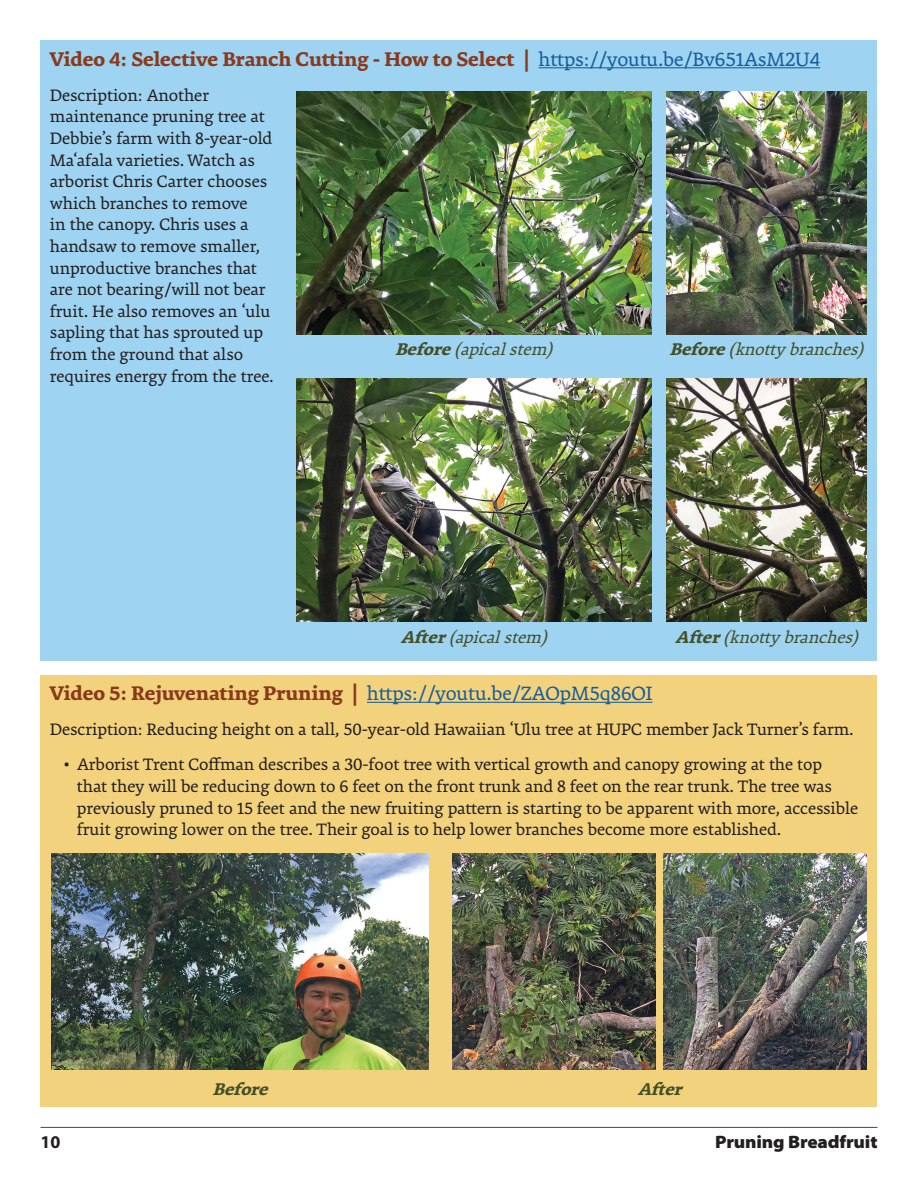
<style>
.page{position:relative;width:918px;height:1188px;background:#fff}
.page>*{position:absolute;margin:0;border:0;box-sizing:border-box;transform-origin:0 0}
.t1{font:700 21px "Premiera";letter-spacing:-.005em;color:#893a1c}
.t2{font:21px "Premiera";letter-spacing:-.005em;color:#175d9e}
.t3{font:18px/21.6px "Premiera";letter-spacing:-.005em;color:#231f20}
.t4{font:italic 18px "Premiera";color:#434f29}
.t5{font:900 semi-expanded 18px "Myriad Pro";letter-spacing:-.01em;color:#231f20}
.t6{font:italic 700 18px "Premiera";color:#434f29}
.t7{font:700 18px "Myriad Pro";color:#231f20}
.s1{font-weight:400;color:#175d9e}
.s2{font-weight:700}
.s3{font-weight:700;color:#893a1c}
</style>
<div class="page">
<hr style="left:40px;top:1127px;width:838px;height:1px;background:#434f29">
<div style="left:40px;top:40px;width:838px;height:622px;background:#9ed3f1"></div>
<hr style="left:539px;top:67px;width:281px;height:1px;background:#175d9e">
<div style="left:40px;top:675px;width:838px;height:432px;background:#f3d27d"></div>
<hr style="left:367px;top:702px;width:285px;height:1px;background:#175d9e">
<img style="left:453px;top:853px;width:202px;height:216px">
<img style="left:664px;top:853px;width:202px;height:216px">
<img style="left:51px;top:853px;width:378px;height:216px">
<img style="left:667px;top:378px;width:199px;height:243px">
<img style="left:296px;top:91px;width:355px;height:243px">
<img style="left:296px;top:378px;width:355px;height:243px">
<img style="left:667px;top:91px;width:199px;height:243px">
<p class="t1" style="left:50px;top:45px;width:772px">Video 4: Selective Branch Cutting - How to Select | <span class="s1">https://youtu.be/Bv651AsM2U4</span></p>
<p class="t3" style="left:50px;top:84px;width:225px">Description: Another maintenance pruning tree at<br>Debbie’s farm with 8-year-old<br>Ma‘afala varieties. Watch as arborist Chris Carter chooses which branches to remove<br>in the canopy. Chris uses a handsaw to remove smaller, unproductive branches that are not bearing/will not bear fruit. He also removes an ‘ulu sapling that has sprouted up from the ground that also requires energy from the tree.</p>
<p class="t4" style="left:395px;top:339px;width:165px"><span class="s2">Before</span>(apicalstem)</p>
<p class="t4" style="left:669px;top:339px;width:201px"><span class="s2">Before</span>(knottybranches)</p>
<p class="t4" style="left:400px;top:627px;width:154px"><span class="s2">After</span>(apicalstem)</p>
<p class="t4" style="left:675px;top:627px;width:191px"><span class="s2">After</span>(knottybranches)</p>
<p class="t2" style="left:50px;top:681px;width:604px"><span class="s3">Video 5: Rejuvenating Pruning |</span> https://youtu.be/ZAOpM5q86OI</p>
<p class="t3" style="left:50px;top:719px;width:805px">Description: Reducing height on a tall, 50-year-old Hawaiian ‘Ulu tree at HUPC member Jack Turner’s farm.</p>
<p class="t3" style="left:77px;top:754px;width:783px;text-indent:-14px">• Arborist Trent Coffman describes a 30-foot tree with vertical growth and canopy growing at the top<br>that they will be reducing down to 6 feet on the front trunk and 8 feet on the rear trunk. The tree was previously pruned to 15 feet and the new fruiting pattern is starting to be apparent with more, accessible fruit growing lower on the tree. Their goal is to help lower branches become more established.</p>
<p class="t6" style="left:213px;top:1078px;width:63px">Before</p>
<p class="t6" style="left:637px;top:1078px;width:52px">After</p>
<p class="t7" style="left:40px;top:1130px;width:21px">10</p>
<p class="t5" style="left:715px;top:1131px;width:164px">Pruning Breadfruit</p>
</div>
